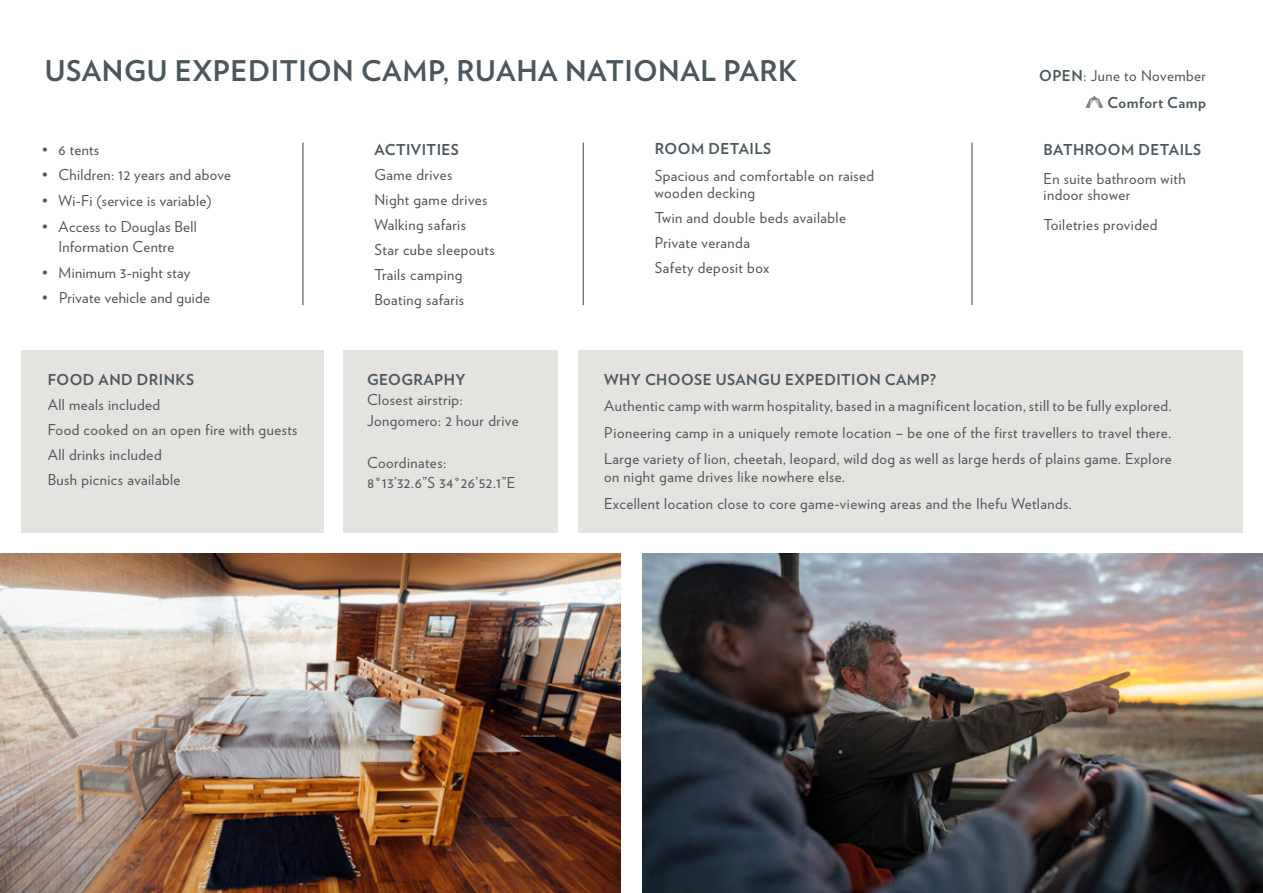
<style>
.page{position:relative;width:1263px;height:893px;background:#fff}
.page>*{position:absolute;margin:0;border:0;box-sizing:border-box;transform-origin:0 0}
.t1{font:700 28.5px "Verlag";letter-spacing:.02em;color:#4c575d}
.t2{font:15px/25px "Verlag";letter-spacing:.03em;color:#4c575d}
.t3{font:700 15px/26.8px "Verlag";letter-spacing:.03em;color:#4c575d;text-align:right}
.s1{font-weight:400}
</style>
<div class="page">
<img style="left:0;top:553px;width:621px;height:340px">
<hr style="left:302px;top:143px;width:1px;height:162px;background:#4c575d">
<hr style="left:583px;top:143px;width:1px;height:162px;background:#4c575d">
<hr style="left:971px;top:143px;width:1px;height:162px;background:#4c575d">
<svg style="left:1085px;top:96px;width:18px;height:12px"></svg>
<img style="left:642px;top:553px;width:621px;height:340px">
<div style="left:21px;top:350px;width:303px;height:182px;background:#e4e3df"></div>
<div style="left:343px;top:350px;width:215px;height:182px;background:#e4e3df"></div>
<div style="left:578px;top:350px;width:664px;height:182px;background:#e4e3df"></div>
<h1 class="t1" style="left:45px;top:48px;width:754px">USANGU EXPEDITION CAMP, RUAHA NATIONAL PARK</h1>
<p class="t2" style="left:42px;top:136px;width:59px">• 6 tents</p>
<p class="t2" style="left:42px;top:162px;width:191px">• Children: 12 years and above</p>
<p class="t2" style="left:42px;top:188px;width:171px">• Wi-Fi (service is variable)</p>
<p class="t2" style="left:42px;top:216px;width:156px;line-height:19.5px;text-align:center">• Access to Douglas Bell<br>Information Centre</p>
<p class="t2" style="left:42px;top:259px;width:150px">• Minimum 3-night stay</p>
<p class="t2" style="left:42px;top:285px;width:169px">• Private vehicle and guide</p>
<p class="t3" style="left:374px;top:135px;width:86px">ACTIVITIES</p>
<p class="t2" style="left:374px;top:161px;width:122px">Game drives<br>Night game drives<br>Walking safaris<br>Star cube sleepouts<br>Trails camping<br>Boating safaris</p>
<p class="t3" style="left:655px;top:135px;width:118px">ROOM DETAILS</p>
<p class="t2" style="left:655px;top:166px;width:221px;line-height:17.5px">Spacious and comfortable on raised wooden decking</p>
<p class="t2" style="left:655px;top:205px;width:193px">Twin and double beds available<br>Private veranda<br>Safety deposit box</p>
<p class="t3" style="left:1039px;top:61px;width:168px">OPEN<span class="s1">: June to November<br></span>Comfort Camp</p>
<p class="t3" style="left:1043px;top:135px;width:159px">BATHROOM DETAILS</p>
<p class="t2" style="left:1043px;top:169px;width:144px;line-height:16.5px">En suite bathroom with indoor shower</p>
<p class="t2" style="left:1043px;top:211px;width:115px">Toiletries provided</p>
<p class="t3" style="left:48px;top:366px;width:148px">FOOD AND DRINKS</p>
<p class="t2" style="left:48px;top:392px;width:251px">All meals included<br>Food cooked on an open fire with guests<br>All drinks included<br>Bush picnics available</p>
<p class="t3" style="left:367px;top:365px;width:100px">GEOGRAPHY</p>
<p class="t2" style="left:367px;top:389px;width:153px;line-height:20.7px">Closest airstrip:<br>Jongomero: 2 hour drive</p>
<p class="t2" style="left:367px;top:451px;width:150px;line-height:20.7px">Coordinates:<br>8°13’32.6”S 34°26’52.1”E</p>
<p class="t3" style="left:604px;top:365px;width:333px">WHY CHOOSE USANGU EXPEDITION CAMP?</p>
<p class="t2" style="left:604px;top:392px;width:569px;line-height:26.5px;text-align:justify">Authentic camp with warm hospitality, based in a magnificent location, still to be fully explored.<br>Pioneering camp in a uniquely remote location – be one of the first travellers to travel there.<br>Large variety of lion, cheetah, leopard, wild dog as well as large herds of plains game. Explore</p>
<p class="t2" style="left:604px;top:463px;width:469px;line-height:26.5px">on night game drives like nowhere else.<br>Excellent location close to core game-viewing areas and the Ihefu Wetlands.</p>
</div>
